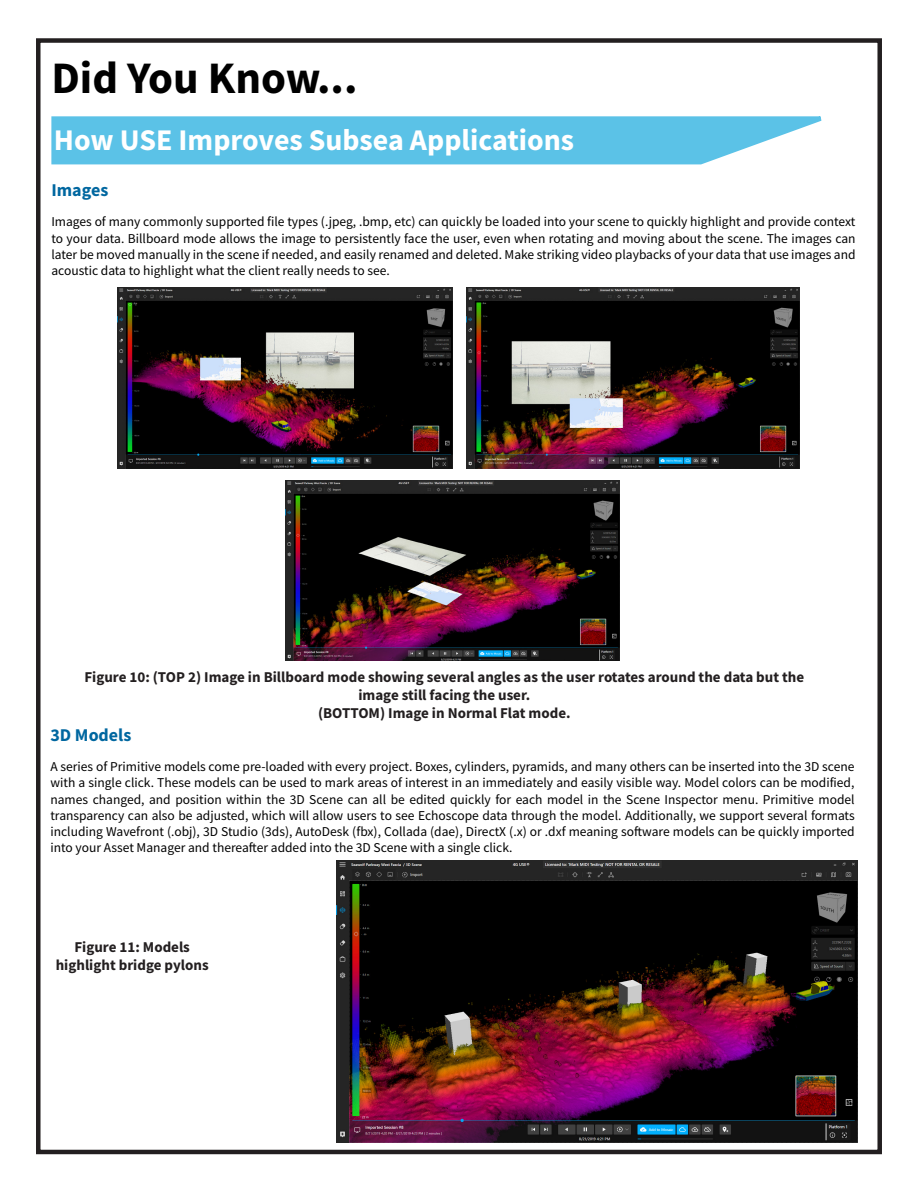
<style>
.page{position:relative;width:918px;height:1188px;background:#fff}
.page>*{position:absolute;margin:0;border:0;box-sizing:border-box;transform-origin:0 0}
.t1{font:700 45px "Source Sans Pro";color:#000}
.t2{font:700 30px "Source Sans Pro";color:#fff}
.t3{font:700 18px "Source Sans Pro";color:#0067a0}
.t4{font:700 15px/18px "Source Sans Pro";color:#231f20;text-align:center}
.t5{font:13.5px/16.2px "Source Sans Pro";color:#000;text-align:justify}
</style>
<div class="page">
<svg style="left:51px;top:116px;width:771px;height:49px;background:#69c7e9"></svg>
<img style="left:336px;top:861px;width:521px;height:282px">
<img style="left:118px;top:288px;width:335px;height:181px">
<img style="left:466px;top:288px;width:334px;height:181px">
<img style="left:285px;top:480px;width:335px;height:181px">
<div style="left:36px;top:38px;width:846px;height:1116px;border:4px solid #231f20"></div>
<p class="t1" style="left:51px;top:48px;width:308px">Did You Know...</p>
<p class="t2" style="left:54px;top:120px;width:522px">How USE Improves Subsea Applications</p>
<p class="t3" style="left:51px;top:178px;width:58px">Images</p>
<p class="t5" style="left:51px;top:214px;width:806px">Images of many commonly supported file types (.jpeg, .bmp, etc) can quickly be loaded into your scene to quickly highlight and provide context to your data. Billboard mode allows the image to persistently face the user, even when rotating and moving about the scene. The images can later be moved manually in the scene if needed, and easily renamed and deleted. Make striking video playbacks of your data that use images and acoustic data to highlight what the client really needs to see.</p>
<p class="t4" style="left:84px;top:668px;width:721px">Figure 10: (TOP 2) Image in Billboard mode showing several angles as the user rotates around the data but the image still facing the user.</p>
<p class="t4" style="left:318px;top:704px;width:254px">(BOTTOM) Image in Normal Flat mode.</p>
<p class="t3" style="left:50px;top:722px;width:82px">3D Models</p>
<p class="t5" style="left:50px;top:759px;width:806px">A series of Primitive models come pre-loaded with every project. Boxes, cylinders, pyramids, and many others can be inserted into the 3D scene with a single click. These models can be used to mark areas of interest in an immediately and easily visible way. Model colors can be modified, names changed, and position within the 3D Scene can all be edited quickly for each model in the Scene Inspector menu. Primitive model transparency can also be adjusted, which will allow users to see Echoscope data through the model. Additionally, we support several formats including Wavefront (.obj), 3D Studio (3ds), AutoDesk (fbx), Collada (dae), DirectX (.x) or .dxf meaning software models can be quickly imported into your Asset Manager and thereafter added into the 3D Scene with a single click.</p>
<p class="t4" style="left:56px;top:938px;width:154px">Figure 11: Models highlight bridge pylons</p>
</div>
